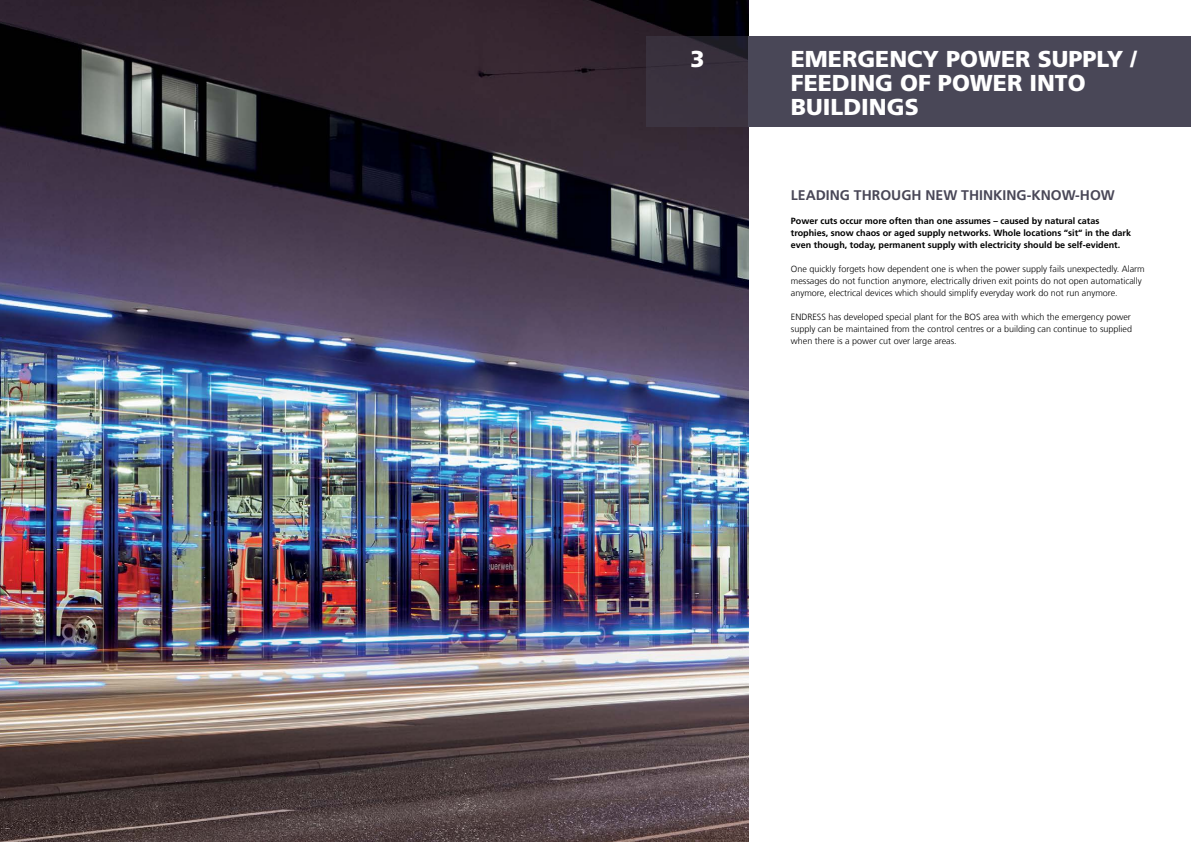
<style>
.page{position:relative;width:1191px;height:842px;background:#fff}
.page>*{position:absolute;margin:0;border:0;box-sizing:border-box;transform-origin:0 0}
.t1{font:900 23px/24px "Frutiger LT Com";color:#fff}
.t2{font:700 14px "Frutiger LT Com";color:#494757}
.t3{font:300 9px/12px "Frutiger LT Com";color:#000}
.t4{font:700 9px/12px "Frutiger LT Com";color:#000}
</style>
<div class="page">
<img style="left:0;top:0;width:748px;height:842px">
<div style="left:748px;top:36px;width:443px;height:91px;background:#494757"></div>
<svg style="left:646px;top:36px;width:102px;height:91px;background:#372f3c"></svg>
<h1 class="t1" style="left:690px;top:47px;width:16px">3</h1>
<h1 class="t1" style="left:791px;top:47px;width:347px">EMERGENCY POWER SUPPLY /<br>FEEDING OF POWER INTO<br>BUILDINGS</h1>
<h2 class="t2" style="left:791px;top:187px;width:325px">LEADING THROUGH NEW THINKING-KNOW-HOW</h2>
<p class="t4" style="left:791px;top:215px;width:342px">Power cuts occur more often than one assumes – caused by natural catas trophies, snow chaos or aged supply networks. Whole locations “sit“ in the dark even though, today, permanent supply with electricity should be self-evident.</p>
<p class="t3" style="left:791px;top:263px;width:355px">One quickly forgets how dependent one is when the power supply fails unexpectedly. Alarm messages do not function anymore, electrically driven exit points do not open automatically anymore, electrical devices which should simplify everyday work do not run anymore.</p>
<p class="t3" style="left:791px;top:311px;width:343px">ENDRESS has developed special plant for the BOS area with which the emergency power supply can be maintained from the control centres or a building can continue to supplied when there is a power cut over large areas.</p>
</div>
